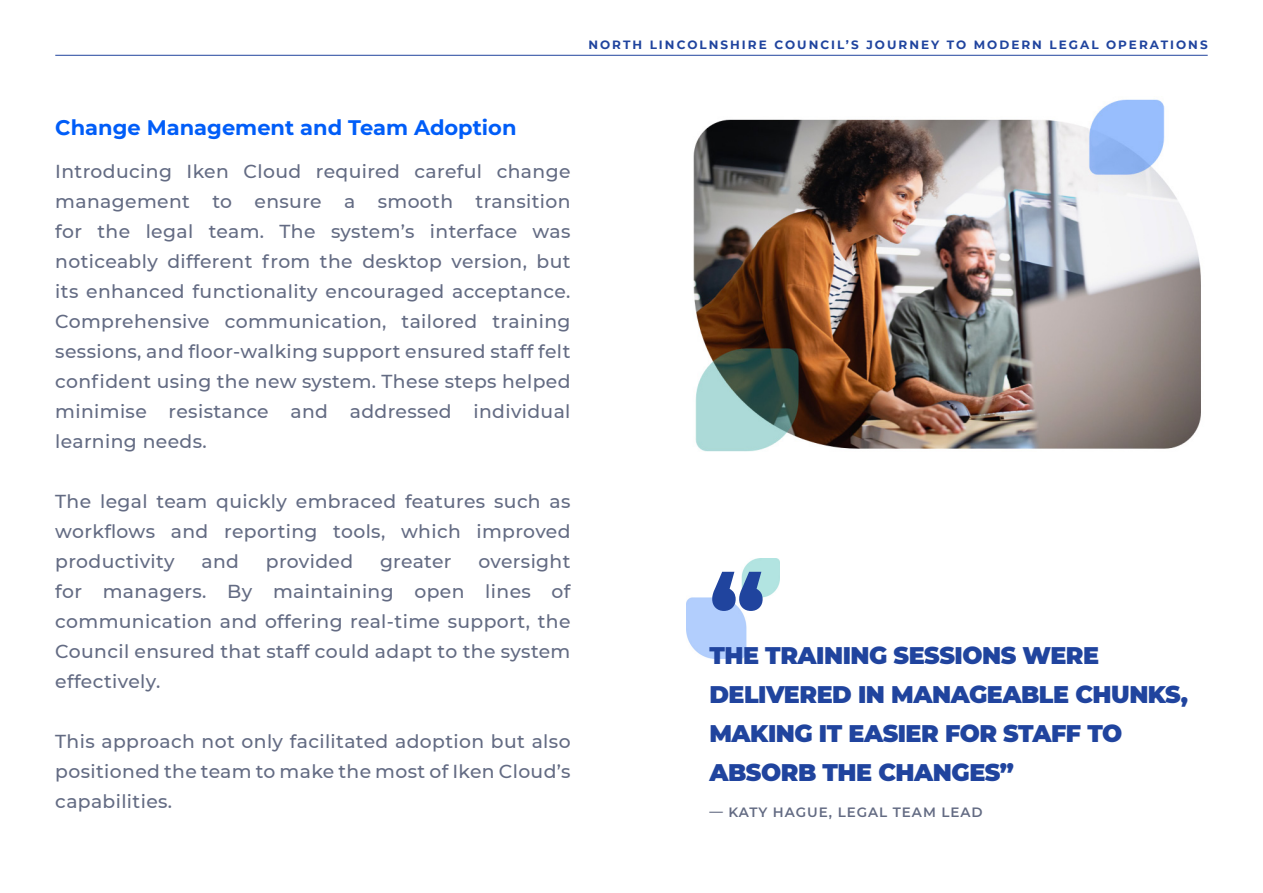
<style>
.page{position:relative;width:1263px;height:893px;background:#fff}
.page>*{position:absolute;margin:0;border:0;box-sizing:border-box;transform-origin:0 0}
.t1{font:800 105px "Montserrat";color:#20449e}
.Paragraph{font:900 24px/39px "Montserrat";letter-spacing:-.02em;color:#20449e}
.Paragraph-2{font:700 21px "Montserrat";color:#005df8}
.Paragraph-3{font:500 18.75px/30px "Montserrat";letter-spacing:.02em;color:#636b83;text-align:justify}
.Paragraph-4{font:600 13.5px "Montserrat";letter-spacing:.07em;color:#636b83}
.t2{font:700 12px "Montserrat";letter-spacing:.17em;color:#20449e}
</style>
<div class="page">
<hr style="left:55px;top:55px;width:1153px;height:1px;background:#20449e">
<img style="left:687px;top:559px;width:93px;height:99px">
<img style="left:693px;top:99px;width:508px;height:353px">
<p class="t2" style="left:588px;top:36px;width:621px">NORTH LINCOLNSHIRE COUNCIL’S JOURNEY TO MODERN LEGAL OPERATIONS</p>
<p class="Paragraph-2" style="left:55px;top:113px;width:463px">Change Management and Team Adoption</p>
<p class="Paragraph-3" style="left:55px;top:156px;width:517px">Introducing Iken Cloud required careful change management to ensure a smooth transition for the legal team. The system’s interface was noticeably different from the desktop version, but its enhanced functionality encouraged acceptance.<br>Comprehensive communication, tailored training sessions, and floor-walking support ensured staff felt confident using the new system. These steps helped minimise resistance and addressed individual learning needs.</p>
<p class="Paragraph-3" style="left:55px;top:486px;width:517px">The legal team quickly embraced features such as workflows and reporting tools, which improved productivity</p>
<p class="Paragraph-3" style="left:55px;top:546px;width:517px;text-indent:423px">oversight for managers. By maintaining open lines of communication and offering real-time support, the Council ensured that staff could adapt to the system effectively.</p>
<p class="Paragraph-3" style="left:201px;top:546px;width:39px">and</p>
<p class="Paragraph-3" style="left:266px;top:546px;width:89px">provided</p>
<p class="Paragraph-3" style="left:380px;top:546px;width:73px">greater</p>
<p class="Paragraph-3" style="left:55px;top:726px;width:517px">This approach not only facilitated adoption but also positioned the team to make the most of Iken Cloud’s capabilities.</p>
<h3 class="t1" style="left:709px;top:535px;width:58px">“</h3>
<p class="Paragraph" style="left:709px;top:635px;width:480px">THE TRAINING SESSIONS WERE<br>DELIVERED IN MANAGEABLE CHUNKS,<br>MAKING IT EASIER FOR STAFF TO<br>ABSORB THE CHANGES”</p>
<p class="Paragraph-4" style="left:709px;top:802px;width:275px">— KATY HAGUE, LEGAL TEAM LEAD</p>
</div>
